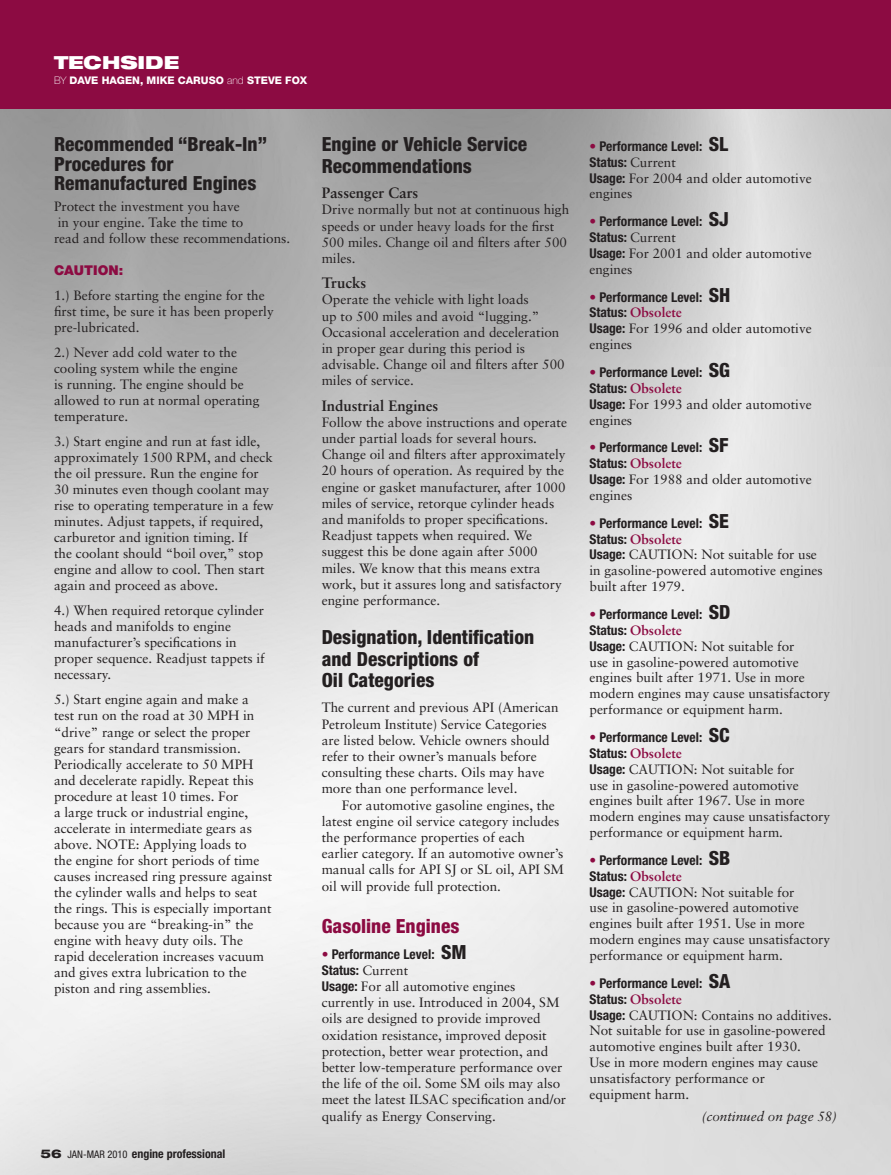
<style>
.page{position:relative;width:891px;height:1175px;background:#fff}
.page>*{position:absolute;margin:0;border:0;box-sizing:border-box;transform-origin:0 0}
.t1{font:800 condensed 19.5px/19.8px "Helvetica Neue";color:#231f20}
.t2{font:800 condensed 19.5px "Helvetica Neue";color:#8c0b42}
.t3{font:900 expanded 18px "Helvetica Neue";color:#fff}
.t4{font:700 15px "Sabon";color:#231f20}
.t5{font:13.5px/16px "Sabon";color:#231f20}
.t6{font:700 condensed 13.5px/15.9px "Helvetica Neue";color:#231f20}
.t7{font:italic 13.5px "Sabon";color:#231f20}
.t8{font:900 13.5px "Helvetica Neue";color:#8c0b42}
.t9{font:700 condensed 12px "Helvetica Neue";color:#231f20}
.t10{font:800 10.5px "Helvetica Neue";color:#fff}
.s1{font-weight:100}
.s2{font-weight:800;font-stretch:expanded}
.s3{font-weight:400;font-size:10.5px}
.s4{font-weight:800;font-size:19.5px}
.s5{font-family:"Sabon";font-weight:400;font-stretch:normal}
.s6{font-family:"Helvetica Neue";font-weight:700;font-stretch:condensed}
.s7{font-weight:700;color:#8c0b42}
</style>
<div class="page">
<img style="left:0;top:108px;width:891px;height:1066px">
<div style="left:0;top:0;width:891px;height:108px;background:#8c0b42"></div>
<svg style="left:323px;top:951px;width:5px;height:5px"></svg>
<svg style="left:590px;top:143px;width:5px;height:5px"></svg>
<svg style="left:590px;top:219px;width:5px;height:5px"></svg>
<svg style="left:590px;top:294px;width:5px;height:5px"></svg>
<svg style="left:590px;top:370px;width:5px;height:4px"></svg>
<svg style="left:590px;top:445px;width:5px;height:5px"></svg>
<svg style="left:590px;top:520px;width:5px;height:5px"></svg>
<svg style="left:590px;top:611px;width:5px;height:5px"></svg>
<svg style="left:590px;top:734px;width:5px;height:5px"></svg>
<svg style="left:590px;top:857px;width:5px;height:5px"></svg>
<svg style="left:590px;top:980px;width:5px;height:5px"></svg>
<h2 class="t3" style="left:54px;top:51px;width:127px">TECHSIDE</h2>
<p class="t10" style="left:54px;top:74px;width:255px"><span class="s1">BY</span> DAVE HAGEN, MIKE CARUSO <span class="s1">and</span> STEVE FOX</p>
<h1 class="t1" style="left:54px;top:134px;width:215px">Recommended “Break-In”<br>Procedures for<br>Remanufactured Engines</h1>
<p class="t5" style="left:54px;top:198px;width:238px">Protect the investment you have<br>in your engine. Take the time to<br>read and follow these recommendations.</p>
<p class="t8" style="left:54px;top:262px;width:71px">CAUTION:</p>
<p class="t5" style="left:54px;top:287px;width:221px">1.) Before starting the engine for the first time, be sure it has been properly pre-lubricated.</p>
<p class="t5" style="left:54px;top:344px;width:207px">2.) Never add cold water to the cooling system while the engine<br>is running. The engine should be allowed to run at normal operating temperature.</p>
<p class="t5" style="left:54px;top:433px;width:221px">3.) Start engine and run at fast idle, approximately 1500 RPM, and check the oil pressure. Run the engine for 30 minutes even though coolant may rise to operating temperature in a few minutes. Adjust tappets, if required, carburetor and ignition timing. If<br>the coolant should “boil over,” stop engine and allow to cool. Then start again and proceed as above.</p>
<p class="t5" style="left:54px;top:602px;width:212px">4.) When required retorque cylinder heads and manifolds to engine manufacturer’s specifications in proper sequence. Readjust tappets if necessary.</p>
<p class="t5" style="left:54px;top:691px;width:220px">5.) Start engine again and make a test run on the road at 30 MPH in “drive” range or select the proper gears for standard transmission.<br>Periodically accelerate to 50 MPH and decelerate rapidly. Repeat this procedure at least 10 times. For<br>a large truck or industrial engine, accelerate in intermediate gears as above. NOTE: Applying loads to<br>the engine for short periods of time causes increased ring pressure against the cylinder walls and helps to seat the rings. This is especially important because you are “breaking-in” the engine with heavy duty oils. The rapid deceleration increases vacuum and gives extra lubrication to the piston and ring assemblies.</p>
<p class="t9" style="left:40px;top:1146px;width:187px"><span class="s2">56</span> <span class="s3">JAN-MAR 2010</span> engine professional</p>
<h1 class="t1" style="left:322px;top:132px;width:207px;line-height:22.2px">Engine or Vehicle Service<br>Recommendations</h1>
<p class="t4" style="left:322px;top:184px;width:98px">Passenger Cars</p>
<p class="t5" style="left:322px;top:201px;width:249px">Drive normally but not at continuous high speeds or under heavy loads for the first<br>500 miles. Change oil and filters after 500 miles.</p>
<p class="t4" style="left:322px;top:274px;width:46px">Trucks</p>
<p class="t5" style="left:322px;top:291px;width:245px">Operate the vehicle with light loads<br>up to 500 miles and avoid “lugging.” Occasional acceleration and deceleration in proper gear during this period is advisable. Change oil and filters after 500 miles of service.</p>
<p class="t4" style="left:322px;top:396px;width:118px">Industrial Engines</p>
<p class="t5" style="left:322px;top:414px;width:247px">Follow the above instructions and operate under partial loads for several hours.<br>Change oil and filters after approximately 20 hours of operation. As required by the engine or gasket manufacturer, after 1000 miles of service, retorque cylinder heads and manifolds to proper specifications.<br>Readjust tappets when required. We suggest this be done again after 5000 miles. We know that this means extra work, but it assures long and satisfactory engine performance.</p>
<h1 class="t1" style="left:322px;top:626px;width:214px;line-height:21.5px">Designation, Identification and Descriptions of<br>Oil Categories</h1>
<p class="t5" style="left:322px;top:699px;width:238px">The current and previous API (American Petroleum Institute) Service Categories are listed below. Vehicle owners should refer to their owner’s manuals before consulting these charts. Oils may have more than one performance level.</p>
<p class="t5" style="left:322px;top:796px;width:244px;text-indent:20px">For automotive gasoline engines, the latest engine oil service category includes the performance properties of each earlier category. If an automotive owner’s manual calls for API SJ or SL oil, API SM oil will provide full protection.</p>
<h1 class="t2" style="left:322px;top:914px;width:139px">Gasoline Engines</h1>
<p class="t6" style="left:322px;top:945px;width:146px;text-indent:10px">Performance Level: <span class="s4">SM<br></span>Status: <span class="s5">Current</span></p>
<p class="t5" style="left:322px;top:978px;width:246px"><span class="s6">Usage:</span> For all automotive engines currently in use. Introduced in 2004, SM oils are designed to provide improved oxidation resistance, improved deposit protection, better wear protection, and better low-temperature performance over the life of the oil. Some SM oils may also meet the latest ILSAC specification and/or qualify as Energy Conserving.</p>
<p class="t6" style="left:590px;top:138px;width:140px;text-indent:10px">Performance Level: <span class="s4">SL<br></span>Status: <span class="s5">Current</span></p>
<p class="t5" style="left:590px;top:170px;width:224px"><span class="s6">Usage:</span> For 2004 and older automotive engines</p>
<p class="t6" style="left:589px;top:213px;width:141px;text-indent:10px">Performance Level: <span class="s4">SJ<br></span>Status: <span class="s5">Current</span></p>
<p class="t5" style="left:589px;top:245px;width:224px"><span class="s6">Usage:</span> For 2001 and older automotive engines</p>
<p class="t6" style="left:599px;top:289px;width:132px">Performance Level: <span class="s4">SH</span></p>
<p class="t5" style="left:589px;top:305px;width:224px"><span class="s6">Status:</span> <span class="s7">Obsolete<br></span><span class="s6">Usage:</span> For 1996 and older automotive engines</p>
<p class="t6" style="left:599px;top:364px;width:132px">Performance Level: <span class="s4">SG</span></p>
<p class="t5" style="left:589px;top:380px;width:224px"><span class="s6">Status:</span> <span class="s7">Obsolete<br></span><span class="s6">Usage:</span> For 1993 and older automotive engines</p>
<p class="t6" style="left:599px;top:439px;width:131px">Performance Level: <span class="s4">SF</span></p>
<p class="t5" style="left:590px;top:455px;width:224px"><span class="s6">Status:</span> <span class="s7">Obsolete<br></span><span class="s6">Usage:</span> For 1988 and older automotive engines</p>
<p class="t6" style="left:599px;top:515px;width:131px">Performance Level: <span class="s4">SE</span></p>
<p class="t5" style="left:589px;top:531px;width:235px"><span class="s6">Status:</span> <span class="s7">Obsolete<br></span><span class="s6">Usage:</span> CAUTION: Not suitable for use in gasoline-powered automotive engines built after 1979.</p>
<p class="t6" style="left:599px;top:606px;width:132px">Performance Level: <span class="s4">SD</span></p>
<p class="t5" style="left:589px;top:622px;width:242px"><span class="s6">Status:</span> <span class="s7">Obsolete<br></span><span class="s6">Usage:</span> CAUTION: Not suitable for<br>use in gasoline-powered automotive engines built after 1971. Use in more modern engines may cause unsatisfactory performance or equipment harm.</p>
<p class="t6" style="left:599px;top:729px;width:132px">Performance Level: <span class="s4">SC</span></p>
<p class="t5" style="left:590px;top:745px;width:242px"><span class="s6">Status:</span> <span class="s7">Obsolete<br></span><span class="s6">Usage:</span> CAUTION: Not suitable for<br>use in gasoline-powered automotive engines built after 1967. Use in more modern engines may cause unsatisfactory performance or equipment harm.</p>
<p class="t6" style="left:599px;top:852px;width:132px">Performance Level: <span class="s4">SB</span></p>
<p class="t5" style="left:589px;top:868px;width:242px"><span class="s6">Status:</span> <span class="s7">Obsolete<br></span><span class="s6">Usage:</span> CAUTION: Not suitable for<br>use in gasoline-powered automotive engines built after 1951. Use in more modern engines may cause unsatisfactory performance or equipment harm.</p>
<p class="t6" style="left:599px;top:974px;width:132px">Performance Level: <span class="s4">SA</span></p>
<p class="t5" style="left:589px;top:990px;width:244px"><span class="s6">Status:</span> <span class="s7">Obsolete<br></span><span class="s6">Usage:</span> CAUTION: Contains no additives.<br>Not suitable for use in gasoline-powered automotive engines built after 1930.<br>Use in more modern engines may cause unsatisfactory performance or<br>equipment harm.</p>
<p class="t7" style="left:702px;top:1108px;width:137px">(continued on page 58)</p>
</div>
